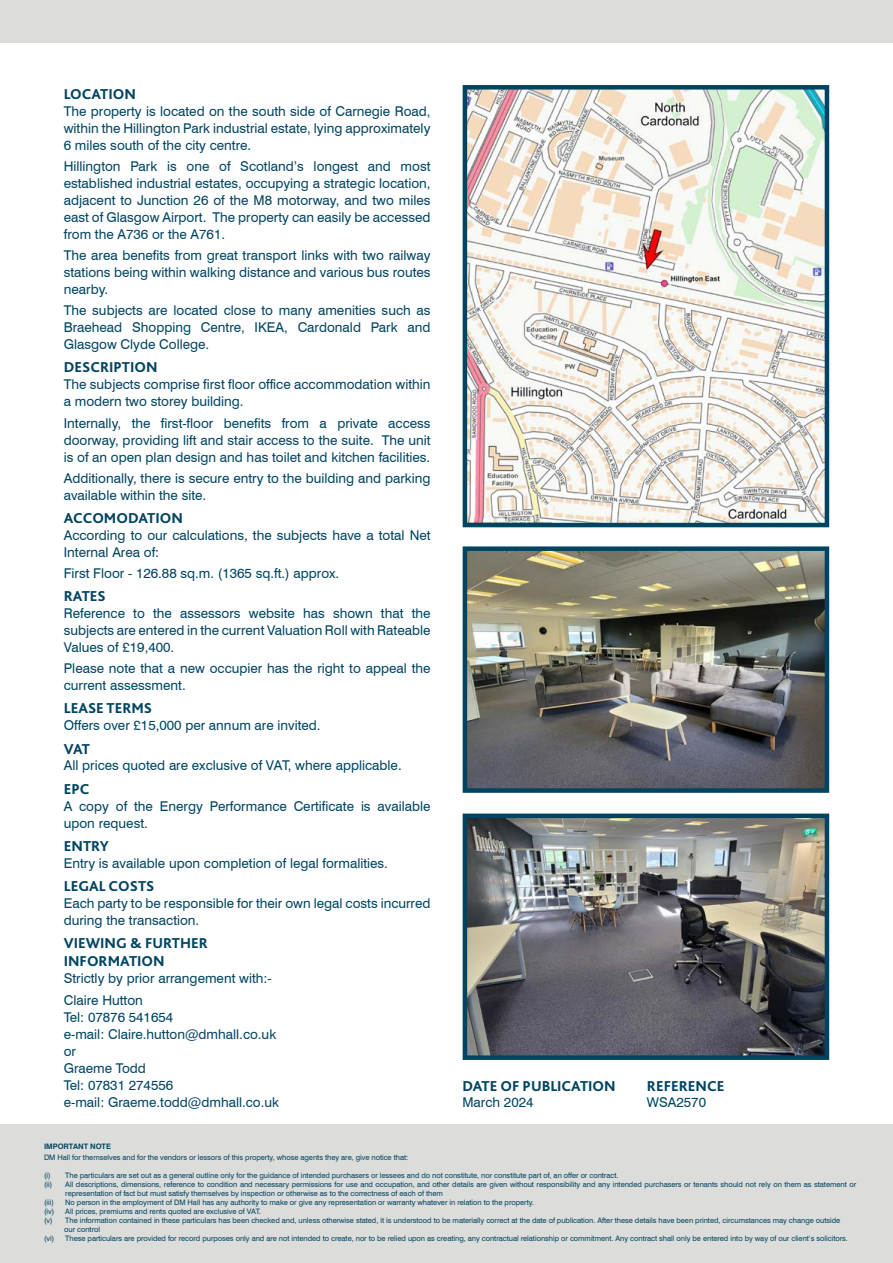
<style>
.page{position:relative;width:893px;height:1263px;background:#fff}
.page>*{position:absolute;margin:0;border:0;box-sizing:border-box;transform-origin:0 0}
.t1{font:800 15px/18.8px "Bliss 2";color:#004462}
.t2{font:13.5px/17px "Swiss 721 BT";color:#004462}
.t3{font:7.5px "Swiss 721 BT";letter-spacing:-.005em;color:#004462}
.t4{font:700 7.5px "Swiss 721 BT";letter-spacing:-.005em;color:#004462}
</style>
<div class="page">
<div style="left:0;top:0;width:893px;height:43px;background:#dcdcda"></div>
<div style="left:0;top:1125px;width:893px;height:138px;background:#dcdcda"></div>
<img style="left:468px;top:90px;width:356px;height:432px">
<div style="left:463px;top:85px;width:366px;height:442px;border:4px solid #004462"></div>
<img style="left:468px;top:551px;width:356px;height:237px">
<div style="left:463px;top:546px;width:366px;height:247px;border:4px solid #004462"></div>
<img style="left:468px;top:818px;width:356px;height:237px">
<div style="left:463px;top:813px;width:366px;height:247px;border:4px solid #004462"></div>
<p class="t1" style="left:64px;top:84px;width:74px">LOCATION</p>
<p class="t2" style="left:64px;top:102px;width:368px;text-align:justify">The property is located on the south side of Carnegie Road, within the Hillington Park industrial estate, lying approximately 6 miles south of the city centre.</p>
<p class="t2" style="left:64px;top:157px;width:368px;text-align:justify">Hillington Park is one of Scotland’s longest and most established industrial estates, occupying a strategic location, adjacent to Junction 26 of the M8 motorway, and two miles east of Glasgow Airport. The property can easily be accessed from the A736 or the A761.</p>
<p class="t2" style="left:64px;top:247px;width:368px;text-align:justify">The area benefits from great transport links with two railway stations being within walking distance and various bus routes nearby.</p>
<p class="t2" style="left:64px;top:302px;width:368px;text-align:justify">The subjects are located close to many amenities such as Braehead Shopping Centre, IKEA, Cardonald Park and Glasgow Clyde College.</p>
<p class="t1" style="left:64px;top:358px;width:95px">DESCRIPTION</p>
<p class="t2" style="left:64px;top:376px;width:368px">The subjects comprise first floor office accommodation within a modern two storey building.</p>
<p class="t2" style="left:64px;top:414px;width:368px;text-align:justify">Internally, the first-floor benefits from a private access doorway, providing lift and stair access to the suite. The unit is of an open plan design and has toilet and kitchen facilities.</p>
<p class="t2" style="left:64px;top:469px;width:368px">Additionally, there is secure entry to the building and parking available within the site.</p>
<p class="t1" style="left:64px;top:508px;width:121px">ACCOMODATION</p>
<p class="t2" style="left:64px;top:526px;width:368px">According to our calculations, the subjects have a total Net<br>Internal Area of:</p>
<p class="t2" style="left:64px;top:565px;width:277px">First Floor - 126.88 sq.m. (1365 sq.ft.) approx.</p>
<p class="t1" style="left:64px;top:586px;width:44px">RATES</p>
<p class="t2" style="left:64px;top:605px;width:368px;text-align:justify">Reference to the assessors website has shown that the subjects are entered in the current Valuation Roll with Rateable Values of £19,400.</p>
<p class="t2" style="left:64px;top:660px;width:368px">Please note that a new occupier has the right to appeal the current assessment.</p>
<p class="t1" style="left:64px;top:699px;width:90px">LEASE TERMS</p>
<p class="t2" style="left:64px;top:717px;width:258px">Offers over £15,000 per annum are invited.</p>
<p class="t1" style="left:64px;top:739px;width:28px">VAT</p>
<p class="t2" style="left:64px;top:757px;width:339px">All prices quoted are exclusive of VAT, where applicable.</p>
<p class="t1" style="left:64px;top:779px;width:27px">EPC</p>
<p class="t2" style="left:64px;top:797px;width:368px">A copy of the Energy Performance Certificate is available upon request.</p>
<p class="t1" style="left:64px;top:836px;width:47px">ENTRY</p>
<p class="t2" style="left:64px;top:854px;width:326px">Entry is available upon completion of legal formalities.</p>
<p class="t1" style="left:64px;top:876px;width:92px">LEGAL COSTS</p>
<p class="t2" style="left:64px;top:894px;width:368px">Each party to be responsible for their own legal costs incurred during the transaction.</p>
<p class="t1" style="left:64px;top:933px;width:146px">VIEWING &amp; FURTHER<br>INFORMATION</p>
<p class="t2" style="left:64px;top:968px;width:209px;line-height:21.3px">Strictly by prior arrangement with:-<br>Claire Hutton</p>
<p class="t2" style="left:64px;top:1008px;width:217px">Tel: 07876 541654<br>e-mail: Claire.hutton@dmhall.co.uk or<br>Graeme Todd<br>Tel: 07831 274556<br>e-mail: Graeme.todd@dmhall.co.uk</p>
<p class="t1" style="left:462px;top:1076px;width:155px">DATE OF PUBLICATION</p>
<p class="t1" style="left:647px;top:1076px;width:79px">REFERENCE</p>
<p class="t2" style="left:462px;top:1094px;width:73px">March 2024</p>
<p class="t2" style="left:647px;top:1094px;width:61px">WSA2570</p>
<p class="t4" style="left:44px;top:1142px;width:68px">IMPORTANT NOTE</p>
<p class="t3" style="left:44px;top:1153px;width:366px">DM Hall for themselves and for the vendors or lessors of this property, whose agents they are, give notice that:</p>
<p class="t3" style="left:44px;top:1170px;width:576px">(i) The particulars are set out as a general outline only for the guidance of intended purchasers or lessees and do not constitute, nor constitute part of, an offer or contract.</p>
<p class="t3" style="left:44px;top:1179px;width:814px">(ii) All descriptions, dimensions, reference to condition and necessary permissions for use and occupation, and other details are given without responsibility and any intended purchasers or tenants should not rely on them as statement or</p>
<p class="t3" style="left:65px;top:1188px;width:379px">representation of fact but must satisfy themselves by inspection or otherwise as to the correctness of each of them</p>
<p class="t3" style="left:44px;top:1197px;width:11px">(iii)</p>
<p class="t3" style="left:65px;top:1197px;width:470px">No person in the employment of DM Hall has any authority to make or give any representation or warranty whatever in relation to the property.</p>
<p class="t3" style="left:44px;top:1206px;width:218px">(iv) All prices, premiums and rents quoted are exclusive of VAT.</p>
<p class="t3" style="left:44px;top:1215px;width:798px">(v) The information contained in these particulars has been checked and, unless otherwise stated, it is understood to be materially correct at the date of publication. After these details have been printed, circumstances may change outside</p>
<p class="t3" style="left:64px;top:1224px;width:38px">our control</p>
<p class="t3" style="left:44px;top:1233px;width:805px">(vi) These particulars are provided for record purposes only and are not intended to create, nor to be relied upon as creating, any contractual relationship or commitment. Any contract shall only be entered into by way of our client’s solicitors.</p>
</div>
